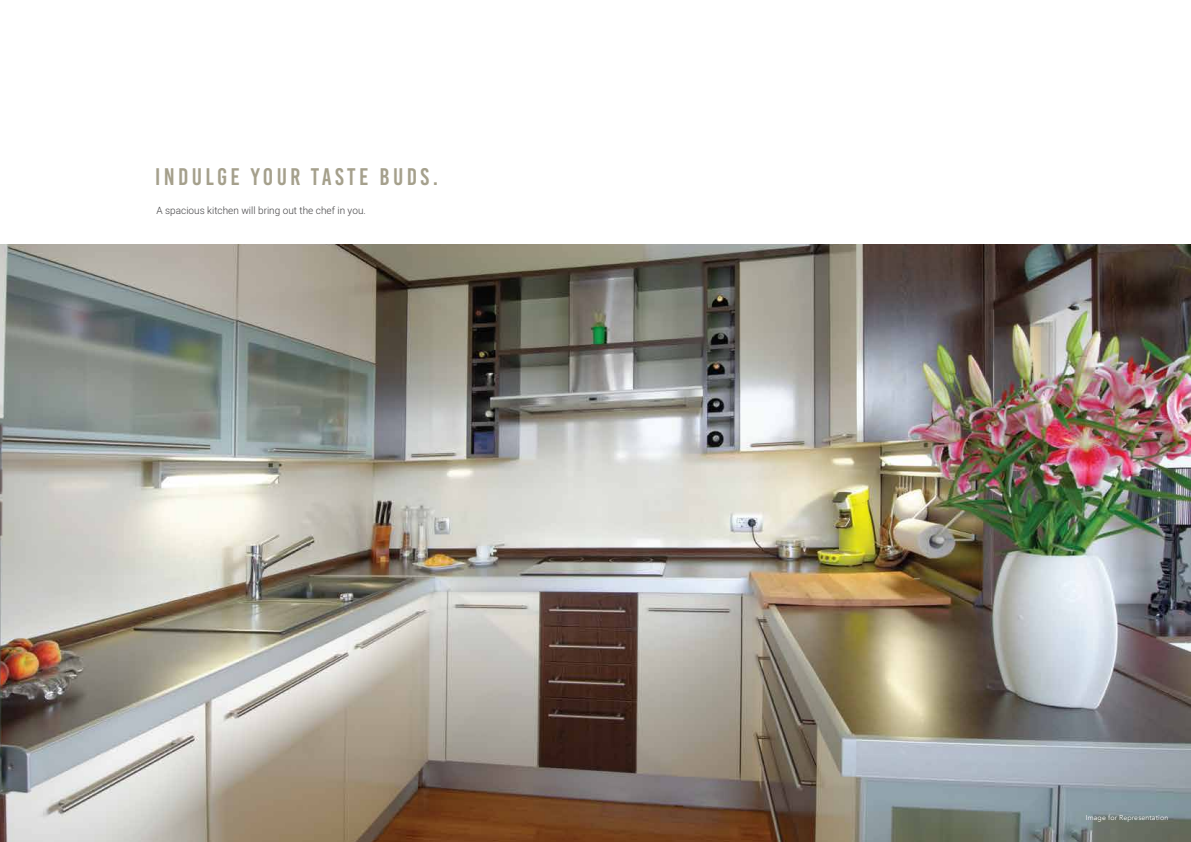
<style>
.page{position:relative;width:1191px;height:842px;background:#fff}
.page>*{position:absolute;margin:0;border:0;box-sizing:border-box;transform-origin:0 0}
.t1{font:24px "Bebas Kai";letter-spacing:.14em;color:#a5a08c}
.t2{font:300 10px "Heebo";color:#414042}
.t3{font:7px "Avenir";letter-spacing:.02em;color:#fff}
</style>
<div class="page">
<img style="left:0;top:245px;width:1191px;height:597px">
<h1 class="t1" style="left:155px;top:164px;width:284px">INDULGE YOUR TASTE BUDS.</h1>
<p class="t2" style="left:156px;top:203px;width:211px">A spacious kitchen will bring out the chef in you.</p>
<p class="t3" style="left:1085px;top:813px;width:84px">Image for Representation</p>
</div>
